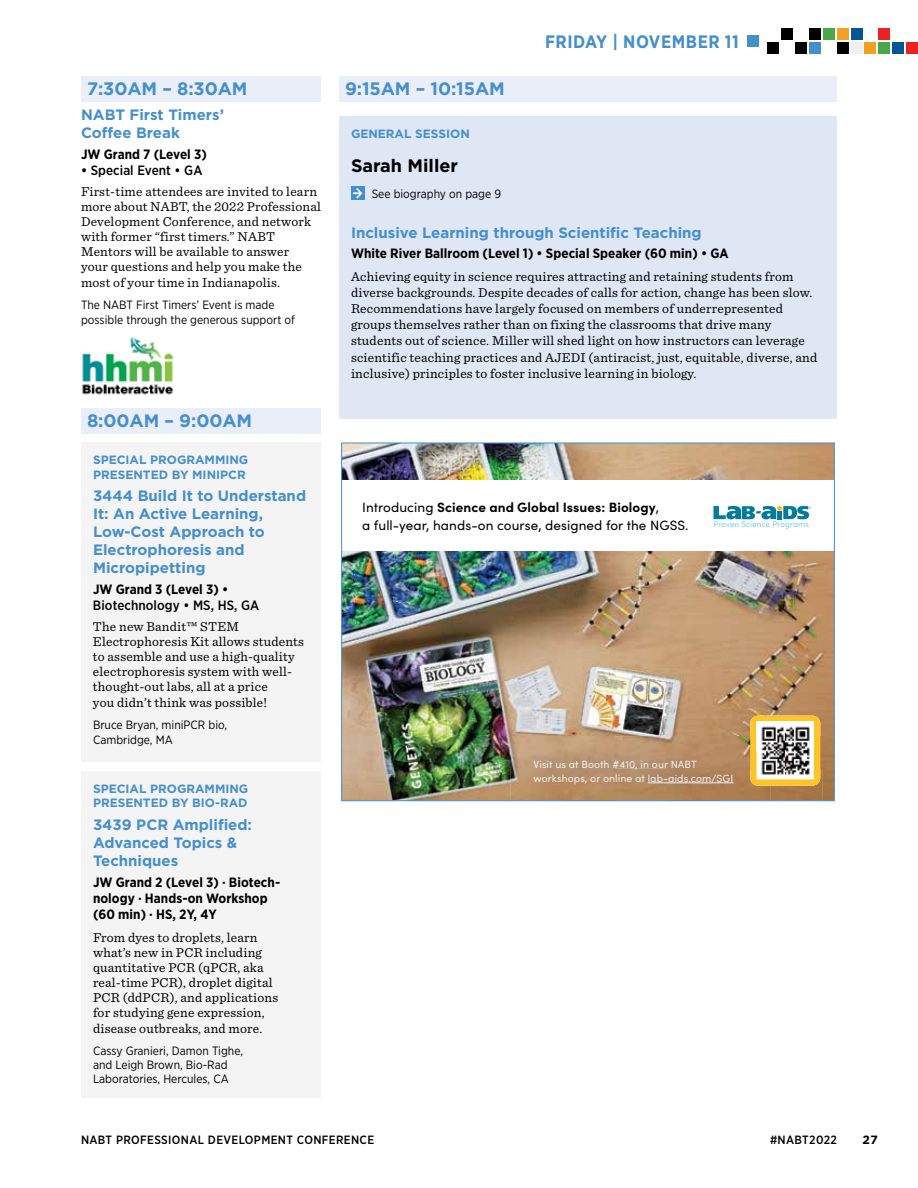
<style>
.page{position:relative;width:918px;height:1188px;background:#fff}
.page>*{position:absolute;margin:0;border:0;box-sizing:border-box;transform-origin:0 0}
.t1{font:700 18px "Gotham";letter-spacing:-.005em;color:#458fcd}
.t2{font:700 18px "Gotham Narrow";letter-spacing:.03em;color:#458fcd}
.t3{font:700 18px "Gotham";color:#000}
.t4{font:700 15px/18px "Gotham";color:#458fcd}
.t5{font:13.5px/15.1px "Sentinel";letter-spacing:.015em;color:#000}
.t6{font:700 13.5px/16.2px "Gotham Narrow";letter-spacing:.005em;color:#000}
.t7{font:13.5px/18px "Sofia Pro";letter-spacing:.005em;color:#000}
.t8{font:500 13.5px "Gotham Narrow";letter-spacing:.005em;color:#000}
.t9{font:12px/14.4px "Gotham Narrow";color:#000}
.t10{font:700 12px/14.4px "Gotham";color:#458fcd}
.t11{font:500 12px "Gotham Narrow";letter-spacing:.03em;color:#000}
.t12{font:700 12px "Gotham";color:#000}
.t13{font:10.5px/13.5px "Sofia Pro";letter-spacing:.005em;color:#f0efef}
.s1{font-weight:700}
</style>
<div class="page">
<div style="left:907px;top:42px;width:11px;height:11px;background:#ed2124"></div>
<div style="left:795px;top:42px;width:12px;height:11px;background:#000"></div>
<div style="left:851px;top:29px;width:11px;height:11px;background:#035595"></div>
<div style="left:851px;top:42px;width:11px;height:11px;background:#eeeef4"></div>
<div style="left:879px;top:29px;width:11px;height:11px;background:#ed2124"></div>
<div style="left:879px;top:42px;width:11px;height:11px;background:#49a948"></div>
<div style="left:767px;top:42px;width:12px;height:11px;background:#000"></div>
<div style="left:823px;top:29px;width:11px;height:11px;background:#49a948"></div>
<div style="left:781px;top:29px;width:12px;height:11px;background:#000"></div>
<div style="left:893px;top:42px;width:11px;height:11px;background:#035595"></div>
<div style="left:837px;top:29px;width:11px;height:11px;background:#f1a01f"></div>
<div style="left:837px;top:42px;width:11px;height:11px;background:#000"></div>
<div style="left:865px;top:42px;width:11px;height:11px;background:#f1a01f"></div>
<div style="left:809px;top:29px;width:11px;height:11px;background:#000"></div>
<div style="left:809px;top:42px;width:11px;height:11px;background:#458fcd"></div>
<div style="left:747px;top:35px;width:12px;height:12px;background:#458fcd"></div>
<div style="left:339px;top:76px;width:498px;height:26px;background:#e9eef8"></div>
<div style="left:81px;top:76px;width:240px;height:26px;background:#e9eef8"></div>
<div style="left:81px;top:408px;width:240px;height:26px;background:#e9eef8"></div>
<img style="left:82px;top:337px;width:92px;height:58px">
<div style="left:81px;top:443px;width:240px;height:319px;background:#f4f4f5"></div>
<div style="left:339px;top:116px;width:498px;height:303px;background:#dfe7f5"></div>
<img style="left:343px;top:445px;width:490px;height:354px">
<img style="left:510px;top:736px;width:240px;height:32px">
<img style="left:820px;top:736px;width:2px;height:32px">
<img style="left:510px;top:768px;width:312px;height:31px">
<hr style="left:648px;top:783px;width:86px;height:1px;background:#f0efef">
<div style="left:342px;top:480px;width:492px;height:70px;background:#fff"></div>
<svg style="left:713px;top:506px;width:98px;height:23px"></svg>
<div style="left:750px;top:716px;width:70px;height:70px;background:#ffc429;border-radius:8px"></div>
<img style="left:757px;top:722px;width:57px;height:57px">
<div style="left:351px;top:187px;width:13px;height:13px;background:#458fcd"></div>
<svg style="left:353px;top:188px;width:9px;height:11px"></svg>
<div style="left:81px;top:771px;width:240px;height:327px;background:#f4f4f5"></div>
<h1 class="t2" style="left:545px;top:30px;width:195px">FRIDAY | NOVEMBER 11</h1>
<h1 class="t1" style="left:87px;top:77px;width:162px">7:30AM – 8:30AM</h1>
<h1 class="t1" style="left:345px;top:77px;width:161px">9:15AM – 10:15AM</h1>
<p class="t4" style="left:81px;top:106px;width:144px">NABT First Timers’<br>Coffee Break</p>
<p class="t6" style="left:81px;top:146px;width:127px">JW Grand 7 (Level 3)</p>
<p class="t8" style="left:81px;top:162px;width:123px"><span class="s1">•</span> Special Event • GA</p>
<p class="t5" style="left:81px;top:183px;width:242px">First-time attendees are invited to learn more about NABT, the 2022 Professional Development Conference, and network with former “first timers.” NABT Mentors will be available to answer<br>your questions and help you make the most of your time in Indianapolis.</p>
<p class="t9" style="left:81px;top:297px;width:216px">The NABT First Timers’ Event is made possible through the generous support of</p>
<p class="t10" style="left:351px;top:127px;width:120px">GENERAL SESSION</p>
<h1 class="t3" style="left:351px;top:153px;width:109px">Sarah Miller</h1>
<p class="t9" style="left:372px;top:186px;width:131px">See biography on page 9</p>
<p class="t4" style="left:351px;top:223px;width:352px">Inclusive Learning through Scientific Teaching</p>
<p class="t6" style="left:351px;top:245px;width:379px">White River Ballroom (Level 1) • Special Speaker (60 min) • GA</p>
<p class="t5" style="left:351px;top:267px;width:468px;line-height:16.2px">Achieving equity in science requires attracting and retaining students from diverse backgrounds. Despite decades of calls for action, change has been slow.<br>Recommendations have largely focused on members of underrepresented groups themselves rather than on fixing the classrooms that drive many students out of science. Miller will shed light on how instructors can leverage scientific teaching practices and AJEDI (antiracist, just, equitable, diverse, and inclusive) principles to foster inclusive learning in biology.</p>
<h1 class="t1" style="left:87px;top:409px;width:167px">8:00AM – 9:00AM</h1>
<p class="t10" style="left:93px;top:453px;width:157px">SPECIAL PROGRAMMING<br>PRESENTED BY MINIPCR</p>
<p class="t4" style="left:93px;top:487px;width:215px">3444 Build It to Understand<br>It: An Active Learning,<br>Low-Cost Approach to<br>Electrophoresis and<br>Micropipetting</p>
<p class="t6" style="left:93px;top:581px;width:137px">JW Grand 3 (Level 3) •</p>
<p class="t8" style="left:93px;top:597px;width:168px">Biotechnology • MS, HS, GA</p>
<p class="t5" style="left:93px;top:618px;width:213px">The new Bandit™ STEM<br>Electrophoresis Kit allows students to assemble and use a high-quality electrophoresis system with well&shy;thought-out labs, all at a price<br>you didn’t think was possible!</p>
<p class="t9" style="left:93px;top:718px;width:136px">Bruce Bryan, miniPCR bio,<br>Cambridge, MA</p>
<p class="t10" style="left:93px;top:781px;width:157px">SPECIAL PROGRAMMING<br>PRESENTED BY BIO-RAD</p>
<p class="t4" style="left:93px;top:816px;width:161px">3439 PCR Amplified:<br>Advanced Topics &amp;<br>Techniques</p>
<p class="t6" style="left:93px;top:874px;width:189px">JW Grand 2 (Level 3) · Biotech&shy;nology · Hands-on Workshop (60 min) · HS, 2Y, 4Y</p>
<p class="t5" style="left:93px;top:929px;width:187px">From dyes to droplets, learn what’s new in PCR including quantitative PCR (qPCR, aka real-time PCR), droplet digital<br>PCR (ddPCR), and applications for studying gene expression, disease outbreaks, and more.</p>
<p class="t9" style="left:93px;top:1043px;width:152px">Cassy Granieri, Damon Tighe, and Leigh Brown, Bio-Rad<br>Laboratories, Hercules, CA</p>
<p class="t7" style="left:362px;top:499px;width:328px">Introducing <span class="s1">Science and Global Issues: Biology</span>,<br>a full-year, hands-on course, designed for the NGSS.</p>
<p class="t13" style="left:534px;top:759px;width:202px">Visit us at Booth #410, in our NABT workshops, or online at lab-aids.com/SGI</p>
<p class="t11" style="left:81px;top:1132px;width:295px">NABT PROFESSIONAL DEVELOPMENT CONFERENCE</p>
<p class="t11" style="left:770px;top:1132px;width:68px">#NABT2022</p>
<p class="t12" style="left:863px;top:1131px;width:17px">27</p>
</div>
